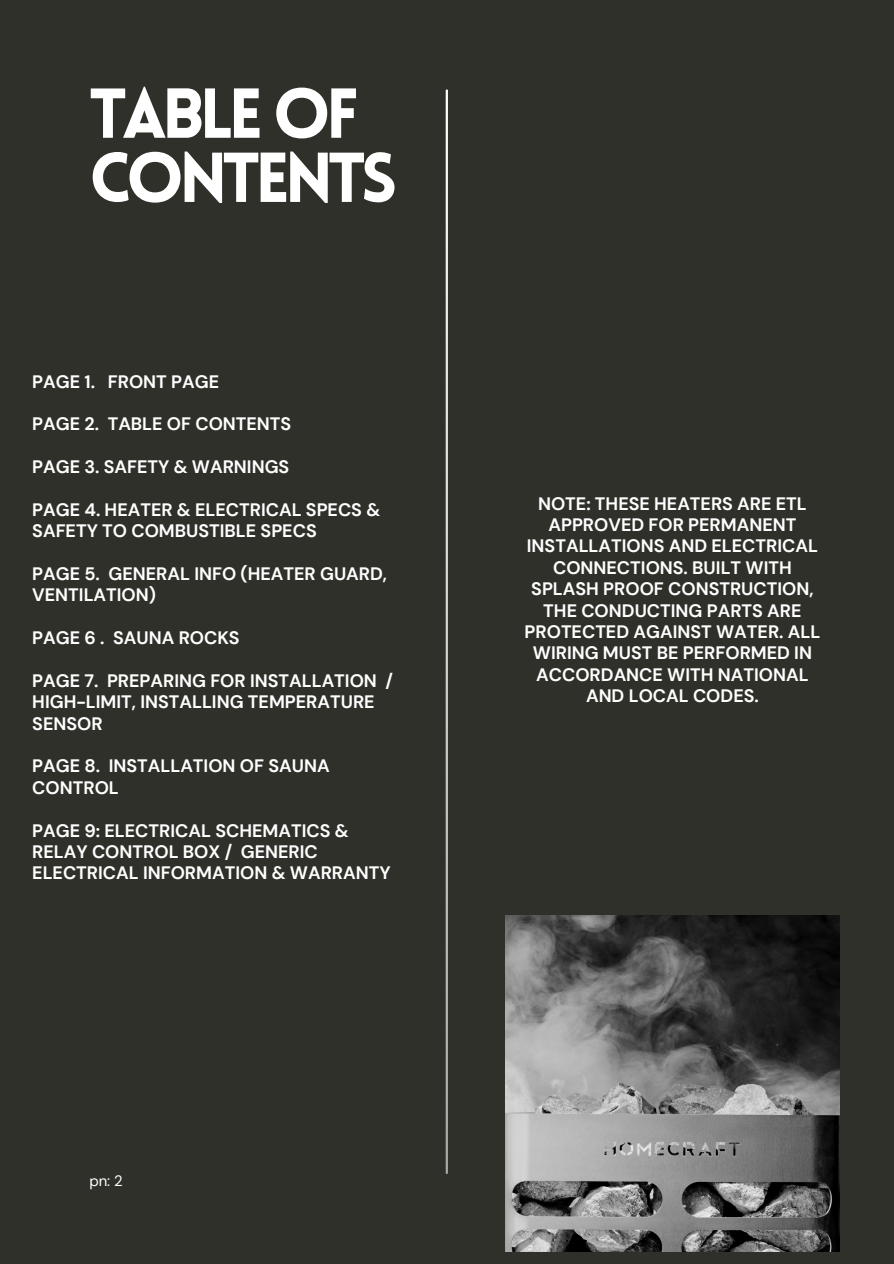
<style>
.page{position:relative;width:894px;height:1264px;background:#fff}
.page>*{position:absolute;margin:0;border:0;box-sizing:border-box;transform-origin:0 0}
.t1{font:900 69px/64.2px "Lovelo";letter-spacing:-.075em;color:#fff}
.t2{font:700 18px/21.3px "DM Sans";color:#fff}
.t3{font:15px "DM Sans";color:#fff}
</style>
<div class="page">
<div style="left:0;top:0;width:893px;height:1263px;background:#2f3029"></div>
<hr style="left:445px;top:90px;width:3px;height:1082px;background:#fff">
<img style="left:505px;top:915px;width:334px;height:336px">
<h2 class="t1" style="left:89px;top:88px;width:309px">TABLE OF<br>CONTENTS</h2>
<h2 class="t2" style="left:32px;top:371px;width:188px">PAGE 1. FRONT PAGE</h2>
<h2 class="t2" style="left:32px;top:413px;width:260px">PAGE 2. TABLE OF CONTENTS</h2>
<h2 class="t2" style="left:32px;top:456px;width:258px">PAGE 3. SAFETY &amp; WARNINGS</h2>
<h2 class="t2" style="left:32px;top:499px;width:349px">PAGE 4. HEATER &amp; ELECTRICAL SPECS &amp;<br>SAFETY TO COMBUSTIBLE SPECS</h2>
<h2 class="t2" style="left:32px;top:563px;width:356px">PAGE 5. GENERAL INFO (HEATER GUARD,<br>VENTILATION)</h2>
<h2 class="t2" style="left:32px;top:627px;width:209px">PAGE 6 . SAUNA ROCKS</h2>
<h2 class="t2" style="left:32px;top:670px;width:362px">PAGE 7. PREPARING FOR INSTALLATION /<br>HIGH-LIMIT, INSTALLING TEMPERATURE<br>SENSOR</h2>
<p class="t2" style="left:32px;top:755px;width:299px">PAGE 8. INSTALLATION OF SAUNA<br>CONTROL</p>
<h2 class="t2" style="left:32px;top:819px;width:360px">PAGE 9: ELECTRICAL SCHEMATICS &amp;<br>RELAY CONTROL BOX / GENERIC<br>ELECTRICAL INFORMATION &amp; WARRANTY</h2>
<h2 class="t3" style="left:89px;top:1171px;width:35px">pn: 2</h2>
<p class="t2" style="left:524px;top:493px;width:297px;text-align:center">NOTE: THESE HEATERS ARE ETL<br>APPROVED FOR PERMANENT<br>INSTALLATIONS AND ELECTRICAL<br>CONNECTIONS. BUILT WITH<br>SPLASH PROOF CONSTRUCTION,<br>THE CONDUCTING PARTS ARE<br>PROTECTED AGAINST WATER. ALL<br>WIRING MUST BE PERFORMED IN<br>ACCORDANCE WITH NATIONAL<br>AND LOCAL CODES.</p>
</div>
